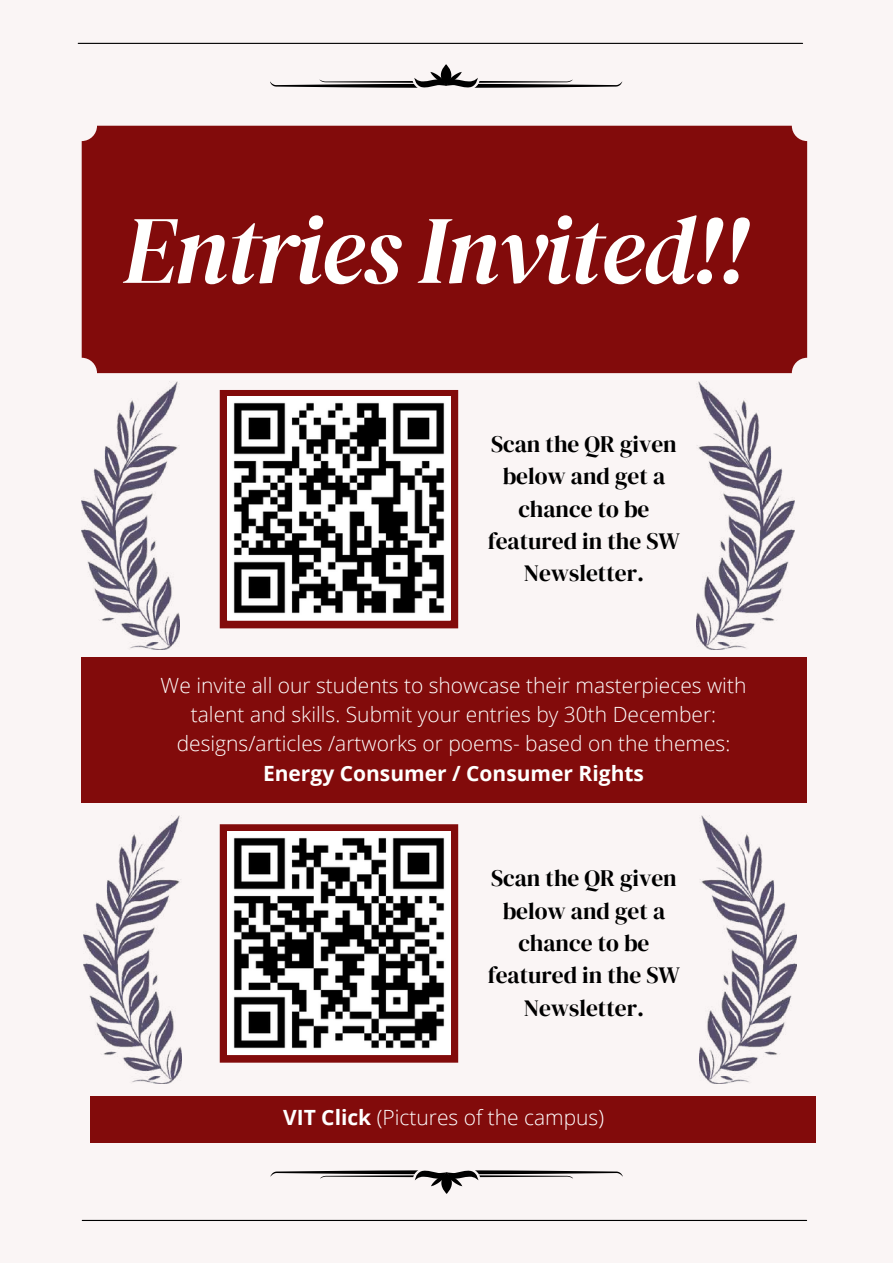
<style>
.page{position:relative;width:893px;height:1264px;background:#fff}
.page>*{position:absolute;margin:0;border:0;box-sizing:border-box;transform-origin:0 0}
.t1{font:italic 96.45px "DM Serif Display";letter-spacing:-.025em;color:#fffffe}
.t2{font:23.4px/32.2px "DM Serif Display";color:#000;text-align:center}
.t3{font:300 21px/29.2px "Open Sans";color:#fffffe;text-align:center}
.t4{font:700 21px "Open Sans";color:#fffffe}
.t5{font:300 21px "Open Sans";color:#fff}
.s1{font-weight:700}
</style>
<div class="page">
<div style="left:0;top:0;width:892px;height:1262px;background:#faf5f5"></div>
<hr style="left:78px;top:43px;width:724px;height:1px;background:#000">
<hr style="left:82px;top:1219px;width:724px;height:1px;background:#000">
<svg style="left:441px;top:64px;width:10px;height:22px"></svg>
<svg style="left:270px;top:72px;width:352px;height:16px"></svg>
<svg style="left:441px;top:1172px;width:11px;height:21px"></svg>
<svg style="left:270px;top:1170px;width:352px;height:16px"></svg>
<div style="left:82px;top:126px;width:725px;height:247px;background:#820b0b;border-radius:15px"></div>
<svg style="left:220px;top:390px;width:238px;height:238px;background:#902727"></svg>
<svg style="left:220px;top:824px;width:238px;height:238px;background:#8b1d1d"></svg>
<div style="left:82px;top:657px;width:725px;height:145px;background:#820b0b"></div>
<div style="left:91px;top:1096px;width:725px;height:46px;background:#820b0b"></div>
<img style="left:81px;top:381px;width:98px;height:268px">
<img style="left:696px;top:381px;width:98px;height:268px">
<img style="left:84px;top:816px;width:98px;height:267px">
<img style="left:699px;top:816px;width:97px;height:267px">
<img style="left:227px;top:397px;width:223px;height:222px">
<img style="left:227px;top:831px;width:223px;height:223px">
<h1 class="t1" style="left:123px;top:183px;width:626px">Entries Invited!!</h1>
<p class="t2" style="left:487px;top:427px;width:194px">Scan the QR given below and get a chance to be featured in the SW<br>Newsletter.</p>
<p class="t3" style="left:161px;top:670px;width:587px">We invite all our students to showcase their masterpieces with talent and skills. Submit your entries by 30th December: designs/articles /artworks or poems- based on the themes:</p>
<p class="t4" style="left:263px;top:758px;width:382px">Energy Consumer / Consumer Rights</p>
<p class="t2" style="left:487px;top:861px;width:194px">Scan the QR given below and get a chance to be featured in the SW<br>Newsletter.</p>
<p class="t5" style="left:283px;top:1102px;width:322px"><span class="s1">VIT Click</span> (Pictures of the campus)</p>
</div>
